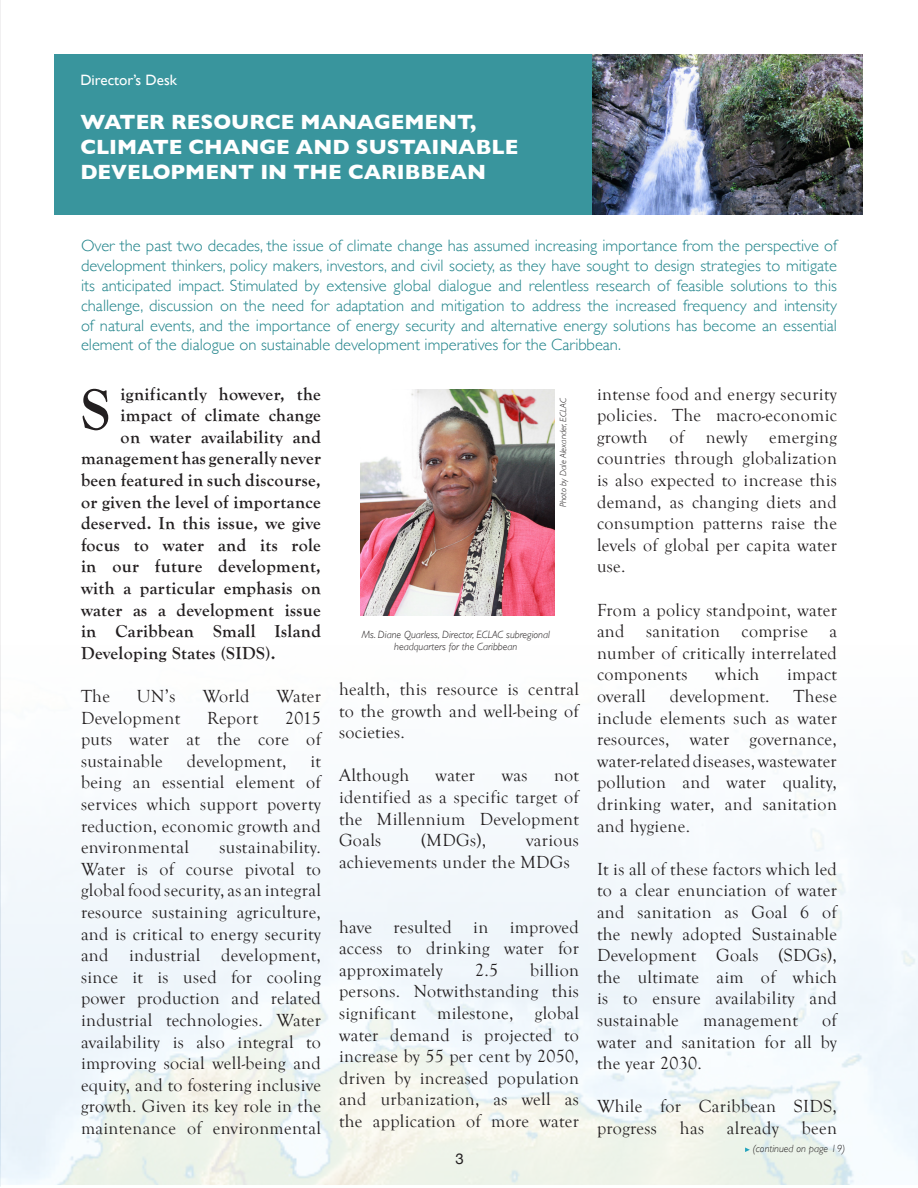
<style>
.page{position:relative;width:918px;height:1188px;background:#fff}
.page>*{position:absolute;margin:0;border:0;box-sizing:border-box;transform-origin:0 0}
.t1{font:700 60px "Goudy Old Style T";color:#231f20}
.t2{font:700 21px/25.2px "Gill Sans";color:#fff}
.t3{font:18px/21.6px "Goudy Old Style T";letter-spacing:.02em;color:#231f20;text-align:justify}
.t4{font:700 18px "Goudy Old Style T";letter-spacing:.02em;color:#231f20}
.t5{font:300 16.5px/19.8px "Gill Sans";color:#20838a;text-align:justify}
.t6{font:15px "Gill Sans";color:#fff}
.t7{font:15px "Helvetica Neue";color:#231f20}
.t8{font:italic 300 10.5px/12.6px "Gill Sans";color:#231f20;text-align:center}
.t9{font:italic 300 9px "Gill Sans";color:#231f20}
</style>
<div class="page">
<svg style="left:0;top:0;width:1px;height:555px"></svg>
<img style="left:1px;top:555px;width:917px;height:630px">
<hr style="left:0;top:555px;width:1px;height:631px;background:#64402e">
<img style="left:360px;top:389px;width:194px;height:227px">
<svg style="left:745px;top:1148px;width:5px;height:4px"></svg>
<div style="left:54px;top:54px;width:783px;height:160px;background:#39959d"></div>
<img style="left:592px;top:54px;width:270px;height:160px">
<p class="t6" style="left:80px;top:71px;width:98px">Director’s Desk</p>
<p class="t2" style="left:80px;top:108px;width:439px">WATER RESOURCE MANAGEMENT,<br>CLIMATE CHANGE AND SUSTAINABLE<br>DEVELOPMENT IN THE CARIBBEAN</p>
<p class="t5" style="left:81px;top:235px;width:758px">Over the past two decades, the issue of climate change has assumed increasing importance from the perspective of development thinkers, policy makers, investors, and civil society, as they have sought to design strategies to mitigate its anticipated impact. Stimulated by extensive global dialogue and relentless research of feasible solutions to this challenge, discussion on the need for adaptation and mitigation to address the increased frequency and intensity of natural events, and the importance of energy security and alternative energy solutions has become an essential element of the dialogue on sustainable development imperatives for the Caribbean.</p>
<p class="t4" style="left:121px;top:383px;width:202px">ignificantly however, the</p>
<p class="t4" style="left:121px;top:405px;width:202px">impact of climate change</p>
<p class="t4" style="left:121px;top:427px;width:202px">on water availability and</p>
<p class="t4" style="left:81px;top:448px;width:241px">management has generally never</p>
<p class="t4" style="left:81px;top:470px;width:241px">been featured in such discourse,</p>
<p class="t4" style="left:81px;top:491px;width:241px">or given the level of importance</p>
<p class="t4" style="left:81px;top:513px;width:241px">deserved. In this issue, we give</p>
<p class="t4" style="left:81px;top:535px;width:241px">focus to water and its role</p>
<p class="t4" style="left:81px;top:556px;width:241px">in our future development,</p>
<p class="t4" style="left:81px;top:578px;width:241px">with a particular emphasis on</p>
<p class="t4" style="left:81px;top:599px;width:241px">water as a development issue</p>
<p class="t4" style="left:81px;top:621px;width:241px">in Caribbean Small Island</p>
<p class="t4" style="left:81px;top:643px;width:196px">Developing States (SIDS).</p>
<p class="t3" style="left:81px;top:686px;width:30px">The</p>
<p class="t3" style="left:137px;top:686px;width:40px">UN’s</p>
<p class="t3" style="left:203px;top:686px;width:48px">World</p>
<p class="t3" style="left:277px;top:686px;width:46px">Water</p>
<p class="t3" style="left:81px;top:707px;width:101px">Development</p>
<p class="t3" style="left:207px;top:707px;width:53px">Report</p>
<p class="t1" style="left:81px;top:376px;width:31px">S</p>
<p class="t3" style="left:81px;top:707px;width:241px;text-indent:204px">2015 puts water at the core of sustainable</p>
<p class="t3" style="left:187px;top:750px;width:101px">development,</p>
<p class="t3" style="left:81px;top:750px;width:241px;text-indent:229px">it being an essential element of services which support poverty reduction, economic growth and environmental</p>
<p class="t3" style="left:81px;top:837px;width:242px;text-indent:138px">sustainability.<br>Water is of course pivotal to global food security, as an integral resource sustaining agriculture, and is critical to energy security and industrial development, since it is used for cooling power production and related industrial technologies. Water availability is also integral to improving social well-being and equity, and to fostering inclusive growth. Given its key role in the maintenance of environmental</p>
<p class="t9" style="left:558px;top:507px;width:110px;rotate:-90deg">Photo by Dale Alexander, ECLAC</p>
<p class="t8" style="left:362px;top:628px;width:190px">Ms. Diane Quarless, Director, ECLAC subregional headquarters for the Caribbean</p>
<p class="t3" style="left:339px;top:679px;width:241px">health, this resource is central to the growth and well-being of societies.</p>
<p class="t3" style="left:339px;top:765px;width:72px">Although</p>
<p class="t3" style="left:436px;top:765px;width:41px">water</p>
<p class="t3" style="left:502px;top:765px;width:27px">was</p>
<p class="t3" style="left:339px;top:765px;width:241px;text-indent:215px">not identified as a specific target of the Millennium Development Goals</p>
<p class="t3" style="left:421px;top:830px;width:66px">(MDGs),</p>
<p class="t3" style="left:339px;top:830px;width:241px;text-indent:187px">various achievements under the MDGs</p>
<p class="t3" style="left:339px;top:916px;width:241px">have resulted in improved access to drinking water for approximately</p>
<p class="t3" style="left:339px;top:960px;width:242px;text-indent:191px">billion persons. Notwithstanding this significant milestone, global water demand is projected to increase by 55 per cent by 2050, driven by increased population and urbanization, as well as the application of more water</p>
<p class="t3" style="left:475px;top:960px;width:25px">2.5</p>
<p class="t7" style="left:455px;top:1148px;width:10px">3</p>
<p class="t3" style="left:597px;top:383px;width:241px">intense food and energy security policies. The macro-economic growth of newly emerging countries through globalization is also expected to increase this demand, as changing diets and consumption patterns raise the levels of global per capita water use.</p>
<p class="t3" style="left:597px;top:599px;width:241px">From a policy standpoint, water and sanitation comprise a number of critically interrelated components</p>
<p class="t3" style="left:715px;top:664px;width:45px">which</p>
<p class="t3" style="left:787px;top:664px;width:51px">impact</p>
<p class="t3" style="left:597px;top:686px;width:50px">overall</p>
<p class="t3" style="left:670px;top:686px;width:101px">development.</p>
<p class="t3" style="left:597px;top:686px;width:241px;text-indent:197px">These include elements such as water resources, water governance, water-related diseases, wastewater pollution and water quality, drinking water, and sanitation and hygiene.</p>
<p class="t3" style="left:597px;top:858px;width:241px">It is all of these factors which led to a clear enunciation of water and sanitation as Goal 6 of the newly adopted Sustainable Development Goals (SDGs), the ultimate aim of which is to ensure availability and sustainable</p>
<p class="t3" style="left:597px;top:1010px;width:241px;text-indent:225px">of water and sanitation for all by the year 2030.</p>
<p class="t3" style="left:597px;top:1096px;width:241px">While for Caribbean SIDS, progress</p>
<p class="t3" style="left:703px;top:1010px;width:96px">management</p>
<p class="t3" style="left:680px;top:1118px;width:26px">has</p>
<p class="t3" style="left:727px;top:1118px;width:53px">already</p>
<p class="t3" style="left:802px;top:1118px;width:37px">been</p>
<p class="t8" style="left:753px;top:1142px;width:94px">(continued on page 19)</p>
</div>
